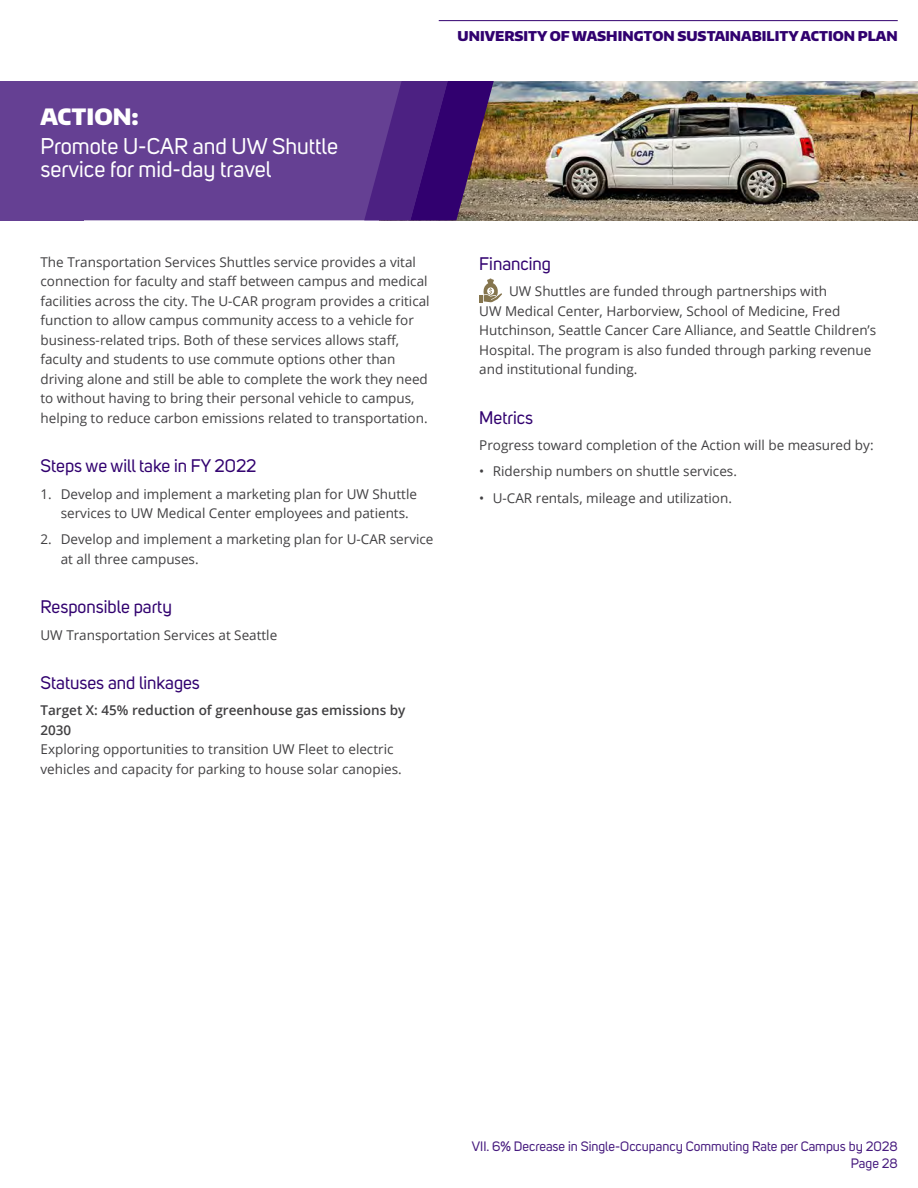
<style>
.page{position:relative;width:918px;height:1188px;background:#fff}
.page>*{position:absolute;margin:0;border:0;box-sizing:border-box;transform-origin:0 0}
.t1{font:22.5px/22.5px "Uni Sans";color:#fff}
.t2{font:900 22.5px "Encode Sans Normal";color:#fff}
.t3{font:18px "Uni Sans";color:#31006f}
.t4{font:13.5px/19.5px "Open Sans";color:#414042}
.t5{font:13.5px/16.5px "Uni Sans";color:#461a7e;text-align:right}
.t6{font:600 13.5px/19.5px "Open Sans";color:#414042}
.t7{font:900 13.5px "Encode Sans Normal";color:#31006f}
</style>
<div class="page">
<hr style="left:439px;top:20px;width:459px;height:1px;background:#31006f">
<img style="left:494px;top:81px;width:424px;height:139px">
<div style="left:0;top:81px;width:83px;height:139px;background:#654093"></div>
<div style="left:83px;top:81px;width:281px;height:139px;background:#654093"></div>
<svg style="left:364px;top:81px;width:130px;height:139px;background:#502676"></svg>
<svg style="left:479px;top:279px;width:23px;height:23px"></svg>
<h1 class="t2" style="left:40px;top:102px;width:100px">ACTION:</h1>
<h1 class="t1" style="left:40px;top:135px;width:299px">Promote U-CAR and UW Shuttle service for mid-day travel</h1>
<p class="t7" style="left:458px;top:27px;width:442px">UNIVERSITY OF WASHINGTON SUSTAINABILITY ACTION PLAN</p>
<p class="t4" style="left:40px;top:252px;width:391px">The Transportation Services Shuttles service provides a vital connection for faculty and staff between campus and medical facilities across the city. The U-CAR program provides a critical function to allow campus community access to a vehicle for business-related trips. Both of these services allows staff, faculty and students to use commute options other than driving alone and still be able to complete the work they need to without having to bring their personal vehicle to campus, helping to reduce carbon emissions related to transportation.</p>
<h2 class="t3" style="left:40px;top:456px;width:218px">Steps we will take in FY 2022</h2>
<p class="t4" style="left:61px;top:484px;width:358px;text-indent:-20px">1. Develop and implement a marketing plan for UW Shuttle services to UW Medical Center employees and patients.</p>
<p class="t4" style="left:61px;top:529px;width:374px;text-indent:-20px">2. Develop and implement a marketing plan for U-CAR service at all three campuses.</p>
<h2 class="t3" style="left:40px;top:597px;width:133px">Responsible party</h2>
<p class="t4" style="left:40px;top:625px;width:238px">UW Transportation Services at Seattle</p>
<h2 class="t3" style="left:40px;top:672px;width:161px">Statuses and linkages</h2>
<p class="t6" style="left:40px;top:700px;width:366px">Target X: 45% reduction of greenhouse gas emissions by<br>2030</p>
<p class="t4" style="left:40px;top:739px;width:363px">Exploring opportunities to transition UW Fleet to electric vehicles and capacity for parking to house solar canopies.</p>
<h2 class="t3" style="left:479px;top:253px;width:73px">Financing</h2>
<p class="t4" style="left:479px;top:281px;width:399px;text-indent:30px">UW Shuttles are funded through partnerships with<br>UW Medical Center, Harborview, School of Medicine, Fred Hutchinson, Seattle Cancer Care Alliance, and Seattle Children’s Hospital. The program is also funded through parking revenue and institutional funding.</p>
<h2 class="t3" style="left:479px;top:407px;width:55px">Metrics</h2>
<p class="t4" style="left:479px;top:435px;width:396px">Progress toward completion of the Action will be measured by:</p>
<p class="t4" style="left:479px;top:461px;width:259px">• Ridership numbers on shuttle services.</p>
<p class="t4" style="left:479px;top:488px;width:254px">• U-CAR rentals, mileage and utilization.</p>
<p class="t5" style="left:472px;top:1138px;width:427px">VII. 6% Decrease in Single-Occupancy Commuting Rate per Campus by 2028<br>Page 28</p>
</div>
